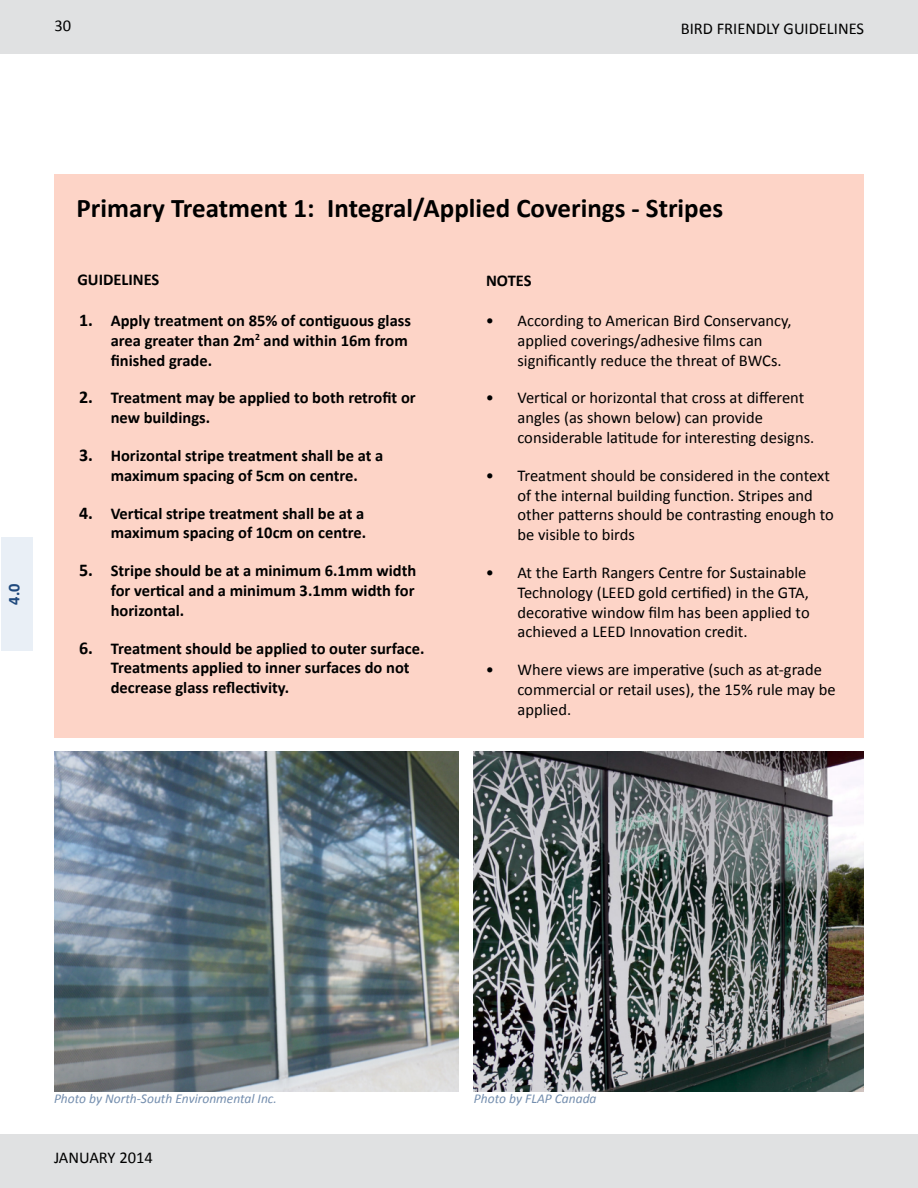
<style>
.page{position:relative;width:918px;height:1188px;background:#fff}
.page>*{position:absolute;margin:0;border:0;box-sizing:border-box;transform-origin:0 0}
.t1{font:700 27px "Calibri";color:#000}
.t2{font:16.5px/19.8px "Calibri";color:#000}
.t3{font:700 16.5px/19.8px "Calibri";color:#000}
.t4{font:700 16.5px "Calibri";color:#1f497d}
.t5{font:italic 13.5px "Calibri";color:#748eae}
.s1{font-size:18px}
</style>
<div class="page">
<div style="left:0;top:1134px;width:918px;height:54px;background:#e0e1e2"></div>
<div style="left:0;top:0;width:918px;height:54px;background:#e0e1e2"></div>
<div style="left:54px;top:175px;width:810px;height:563px;background:#fdd4c7"></div>
<div style="left:2px;top:537px;width:31px;height:114px;background:#e9eff6"></div>
<img style="left:54px;top:752px;width:405px;height:339px">
<img style="left:473px;top:752px;width:391px;height:339px">
<p class="t2" style="left:54px;top:16px;width:18px">30</p>
<p class="t2" style="left:681px;top:19px;width:185px">BIRD FRIENDLY GUIDELINES</p>
<p class="t4" style="left:3px;top:605px;width:23px;rotate:-90deg">4.0</p>
<h1 class="t1" style="left:76px;top:190px;width:648px">Primary Treatment 1: Integral/Applied Coverings - Stripes</h1>
<p class="t3" style="left:77px;top:270px;width:84px">GUIDELINES</p>
<p class="t3" style="left:486px;top:271px;width:47px">NOTES</p>
<p class="t3" style="left:111px;top:311px;width:302px;text-indent:-31px"><span class="s1">1.</span> Apply treatment on 85% of contiguous glass area greater than 2m<sup>2</sup> and within 16m from finished grade.</p>
<p class="t3" style="left:111px;top:388px;width:307px;text-indent:-31px"><span class="s1">2.</span> Treatment may be applied to both retrofit or new buildings.</p>
<p class="t3" style="left:79px;top:446px;width:306px;text-align:center"><span class="s1">3.</span> Horizontal stripe treatment shall be at a maximum spacing of 5cm on centre.</p>
<p class="t3" style="left:79px;top:503px;width:288px;text-align:right"><span class="s1">4.</span> Vertical stripe treatment shall be at a maximum spacing of 10cm on centre.</p>
<p class="t3" style="left:111px;top:561px;width:307px;text-align:justify;text-indent:-31px"><span class="s1">5.</span> Stripe should be at a minimum 6.1mm width for vertical and a minimum 3.1mm width for horizontal.</p>
<p class="t3" style="left:111px;top:638px;width:315px;text-indent:-31px"><span class="s1">6.</span> Treatment should be applied to outer surface.<br>Treatments applied to inner surfaces do not decrease glass reflectivity.</p>
<p class="t2" style="left:517px;top:311px;width:276px;text-indent:-31px">• According to American Bird Conservancy, applied coverings/adhesive films can significantly reduce the threat of BWCs.</p>
<p class="t2" style="left:517px;top:388px;width:298px;text-indent:-31px">• Vertical or horizontal that cross at different angles (as shown below) can provide considerable latitude for interesting designs.</p>
<p class="t2" style="left:517px;top:466px;width:318px;text-indent:-31px">• Treatment should be considered in the context of the internal building function. Stripes and other patterns should be contrasting enough to be visible to birds</p>
<p class="t2" style="left:517px;top:563px;width:294px;text-indent:-31px">• At the Earth Rangers Centre for Sustainable Technology (LEED gold certified) in the GTA, decorative window film has been applied to achieved a LEED Innovation credit.</p>
<p class="t2" style="left:517px;top:660px;width:320px;text-indent:-31px">• Where views are imperative (such as at-grade commercial or retail uses), the 15% rule may be applied.</p>
<p class="t5" style="left:54px;top:1090px;width:224px">Photo by North-South Environmental Inc.</p>
<p class="t5" style="left:474px;top:1089px;width:124px">Photo by FLAP Canada</p>
<p class="t2" style="left:54px;top:1148px;width:100px">JANUARY 2014</p>
</div>
